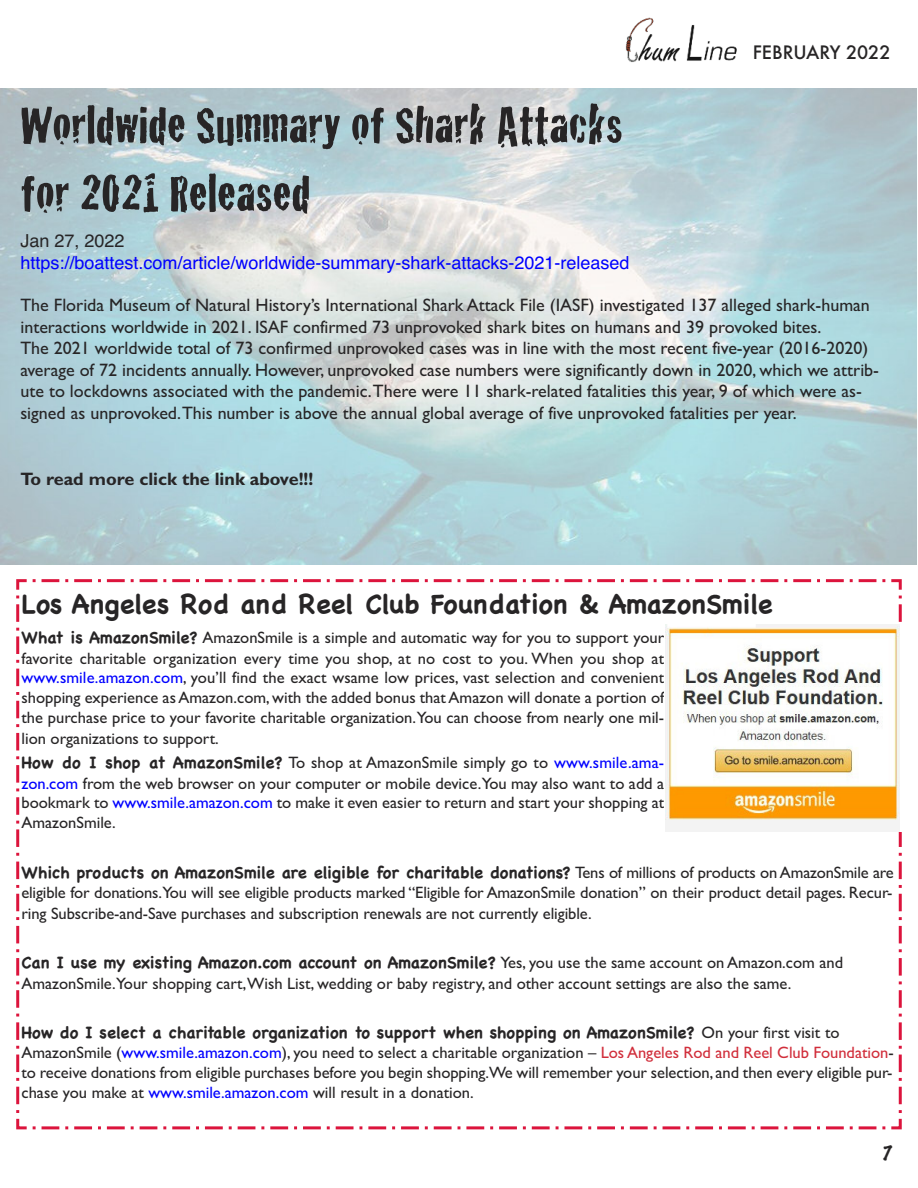
<style>
.page{position:relative;width:918px;height:1188px;background:#fff}
.page>*{position:absolute;margin:0;border:0;box-sizing:border-box;transform-origin:0 0}
.t1{font:54px/68.4px "Cracked";color:#272526}
.t2{font:700 27px "Chalkboard";color:#272526}
.t3{font:18px/21.6px "Gill Sans";color:#272526}
.t4{font:18px "Helvetica";color:#00f}
.t5{font:700 18px "Gill Sans";color:#272526}
.t6{font:500 18px "Futura";color:#272526}
.t7{font:18px "Helvetica";color:#272526}
.t8{font:100 18px "Marker Felt";color:#272526}
.t9{font:16.5px/20.1px "Gill Sans";color:#272526;text-align:justify}
.t10{font:700 16.5px "Chalkboard";color:#272526}
.s1{font-family:"Chalkboard";font-weight:700}
.s2{color:#00f}
.s3{font-family:"Gill Sans";font-weight:400}
.s4{color:#d12e3b}
</style>
<div class="page">
<img style="left:1px;top:88px;width:915px;height:477px">
<img style="left:625px;top:18px;width:112px;height:44px">
<svg style="left:16px;top:579px;width:886px;height:551px"></svg>
<img style="left:665px;top:625px;width:235px;height:207px">
<p class="t6" style="left:753px;top:43px;width:139px">FEBRUARY 2022</p>
<h1 class="t1" style="left:20px;top:88px;width:604px">Worldwide Summary of Shark Attacks for 2021 Released</h1>
<p class="t7" style="left:20px;top:231px;width:106px">Jan 27, 2022</p>
<p class="t4" style="left:20px;top:252px;width:611px">https://boattest.com/article/worldwide-summary-shark-attacks-2021-released</p>
<p class="t3" style="left:20px;top:294px;width:860px">The Florida Museum of Natural History’s International Shark Attack File (IASF) investigated 137 alleged shark-human interactions worldwide in 2021. ISAF confirmed 73 unprovoked shark bites on humans and 39 provoked bites.<br>The 2021 worldwide total of 73 confirmed unprovoked cases was in line with the most recent five-year (2016-2020) average of 72 incidents annually. However, unprovoked case numbers were significantly down in 2020, which we attrib&shy;ute to lockdowns associated with the pandemic.There were 11 shark-related fatalities this year, 9 of which were as&shy;signed as unprovoked.This number is above the annual global average of five unprovoked fatalities per year.</p>
<p class="t5" style="left:20px;top:468px;width:294px">To read more click the link above!!!</p>
<h2 class="t2" style="left:21px;top:588px;width:753px">Los Angeles Rod and Reel Club Foundation &amp; AmazonSmile</h2>
<p class="t9" style="left:21px;top:628px;width:644px"><span class="s1">What is AmazonSmile?</span> AmazonSmile is a simple and automatic way for you to support your favorite charitable organization every time you shop, at no cost to you. When you shop at <span class="s2">www.smile.amazon.com</span>, you’ll find the exact wsame low prices, vast selection and convenient shopping experience asAmazon.com, with the added bonus thatAmazon will donate a portion of the purchase price to your favorite charitable organization.You can choose from nearly one mil&shy;lion organizations to support.</p>
<p class="t9" style="left:21px;top:753px;width:644px"><span class="s1">How do I shop at AmazonSmile?</span> To shop at AmazonSmile simply go to <span class="s2">www.smile.ama&shy;zon.com</span> from the web browser on your computer or mobile device.You may also want to add a bookmark to <span class="s2">www.smile.amazon.com</span> to make it even easier to return and start your shopping at AmazonSmile.</p>
<p class="t10" style="left:21px;top:862px;width:874px">Which products on AmazonSmile are eligible for charitable donations? <span class="s3">Tens of millions of products on AmazonSmile are</span></p>
<p class="t9" style="left:21px;top:882px;width:872px;line-height:20.9px">eligible for donations.You will see eligible products marked “Eligible for AmazonSmile donation” on their product detail pages. Recur&shy;ring Subscribe-and-Save purchases and subscription renewals are not currently eligible.</p>
<p class="t10" style="left:21px;top:953px;width:823px">Can I use my existing Amazon.com account on AmazonSmile? <span class="s3">Yes, you use the same account on Amazon.com and</span></p>
<p class="t9" style="left:21px;top:973px;width:771px">AmazonSmile.Your shopping cart,Wish List, wedding or baby registry, and other account settings are also the same.</p>
<p class="t10" style="left:21px;top:1023px;width:820px">How do I select a charitable organization to support when shopping on AmazonSmile? <span class="s3">On your first visit to</span></p>
<p class="t9" style="left:21px;top:1043px;width:874px">AmazonSmile (<span class="s2">www.smile.amazon.com</span>), you need to select a charitable organization – <span class="s4">Los Angeles Rod and Reel Club Foundation&shy;</span>to receive donations from eligible purchases before you begin shopping.We will remember your selection, and then every eligible pur&shy;chase you make at <span class="s2">www.smile.amazon.com</span> will result in a donation.</p>
<p class="t8" style="left:883px;top:1139px;width:12px">7</p>
</div>
